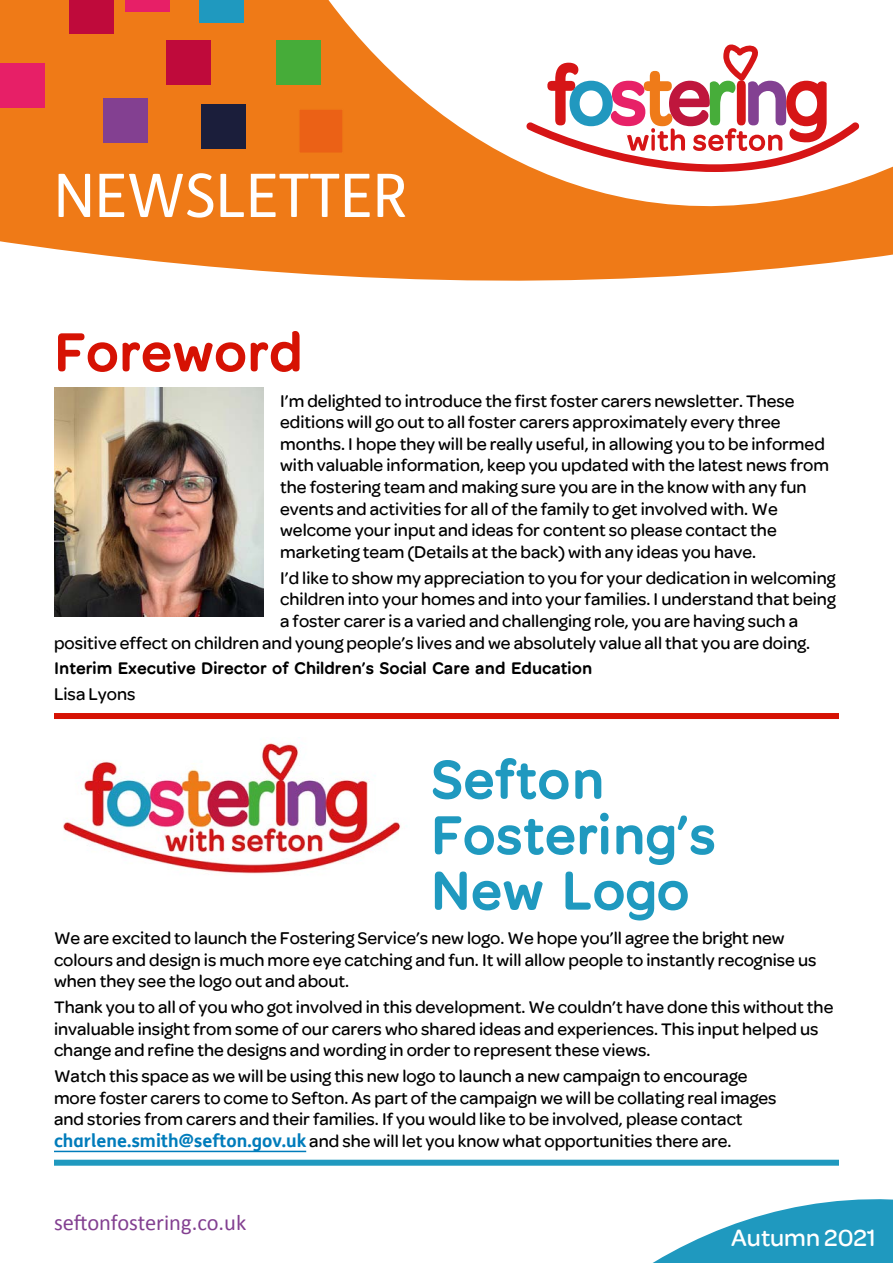
<style>
.page{position:relative;width:893px;height:1263px;background:#fff}
.page>*{position:absolute;margin:0;border:0;box-sizing:border-box;transform-origin:0 0}
.Quote_1_Pink{font:60px "FS Me";color:#fff}
.Heading_Blue{font:58.5px/55.5px "Omneisg Bold normal i";color:#1f99bf}
.Heading_Red{font:58.5px "Omneisg Bold normal i";color:#d61203}
.t1{font:500 25.05px "Omneiz";color:#fff}
.t2{font:22.5px "Calibri";color:#834091}
.Body{font:500 18px/21.6px "Omneiz";color:#000}
.Body_Rule_below_Blue{font:500 18px/21.6px "Omneiz";color:#000}
.Body-2{font:18px "Omneisg Bold normal i";color:#000}
.Body_Rule_below_Red{font:500 18px "Omneiz";color:#000}
.s1{font-family:"FS Me";font-weight:700;color:#007cbb}
</style>
<div class="page">
<svg style="left:0;top:0;width:300px;height:598px;fill:#ef7a17"></svg>
<svg style="left:300px;top:0;width:593px;height:281px;fill:#ef7a17"></svg>
<div style="left:0;top:63px;width:45px;height:45px;background:#e71f67"></div>
<div style="left:199px;top:0;width:45px;height:22px;background:#1f99bf"></div>
<div style="left:69px;top:0;width:45px;height:34px;background:#bf0a3b"></div>
<div style="left:103px;top:98px;width:45px;height:45px;background:#834091"></div>
<div style="left:166px;top:40px;width:45px;height:45px;background:#bf0a3b"></div>
<div style="left:276px;top:40px;width:44px;height:45px;background:#46ac39"></div>
<div style="left:201px;top:104px;width:45px;height:45px;background:#1b1e3b"></div>
<div style="left:298px;top:108px;width:46px;height:46px;background:#eb6116;border:2px solid #ef7a17"></div>
<div style="left:125px;top:0;width:45px;height:11px;background:#e71f67"></div>
<svg style="left:526px;top:44px;width:333px;height:128px"></svg>
<div style="left:54px;top:713px;width:785px;height:6px;background:#d61203"></div>
<div style="left:54px;top:1160px;width:785px;height:6px;background:#1f99bf"></div>
<hr style="left:54px;top:1151px;width:252px;height:1px;background:#007cbb">
<img style="left:54px;top:387px;width:209px;height:229px">
<img style="left:63px;top:737px;width:344px;height:137px">
<svg style="left:469px;top:1159px;width:424px;height:104px"></svg>
<p class="Quote_1_Pink" style="left:54px;top:155px;width:355px">NEWSLETTER</p>
<p class="Heading_Red" style="left:54px;top:319px;width:251px">Foreword</p>
<p class="Body" style="left:280px;top:390px;width:550px">I’m delighted to introduce the first foster carers newsletter. These editions will go out to all foster carers approximately every three months. I hope they will be really useful, in allowing you to be informed with valuable information, keep you updated with the latest news from the fostering team and making sure you are in the know with any fun events and activities for all of the family to get involved with. We welcome your input and ideas for content so please contact the marketing team (Details at the back) with any ideas you have.</p>
<p class="Body" style="left:280px;top:567px;width:557px">I’d like to show my appreciation to you for your dedication in welcoming</p>
<p class="Body" style="left:280px;top:589px;width:557px">children into your homes and into your families. I understand that being</p>
<p class="Body" style="left:280px;top:610px;width:519px">a foster carer is a varied and challenging role, you are having such a</p>
<p class="Body" style="left:54px;top:632px;width:758px">positive effect on children and young people’s lives and we absolutely value all that you are doing.</p>
<p class="Body-2" style="left:54px;top:658px;width:540px">Interim Executive Director of Children’s Social Care and Education</p>
<p class="Body_Rule_below_Red" style="left:54px;top:684px;width:83px">Lisa Lyons</p>
<p class="Heading_Blue" style="left:431px;top:751px;width:287px">Sefton<br>Fostering’s<br>New Logo</p>
<p class="Body" style="left:54px;top:927px;width:764px">We are excited to launch the Fostering Service’s new logo. We hope you’ll agree the bright new colours and design is much more eye catching and fun. It will allow people to instantly recognise us when they see the logo out and about.</p>
<p class="Body" style="left:54px;top:996px;width:781px">Thank you to all of you who got involved in this development. We couldn’t have done this without the invaluable insight from some of our carers who shared ideas and experiences. This input helped us change and refine the designs and wording in order to represent these views.</p>
<p class="Body_Rule_below_Blue" style="left:54px;top:1065px;width:724px">Watch this space as we will be using this new logo to launch a new campaign to encourage more foster carers to come to Sefton. As part of the campaign we will be collating real images and stories from carers and their families. If you would like to be involved, please contact <span class="s1">charlene.smith@sefton.gov.uk</span> and she will let you know what opportunities there are.</p>
<p class="t2" style="left:54px;top:1209px;width:194px">seftonfostering.co.uk</p>
<p class="t1" style="left:731px;top:1223px;width:146px">Autumn 2021</p>
</div>
